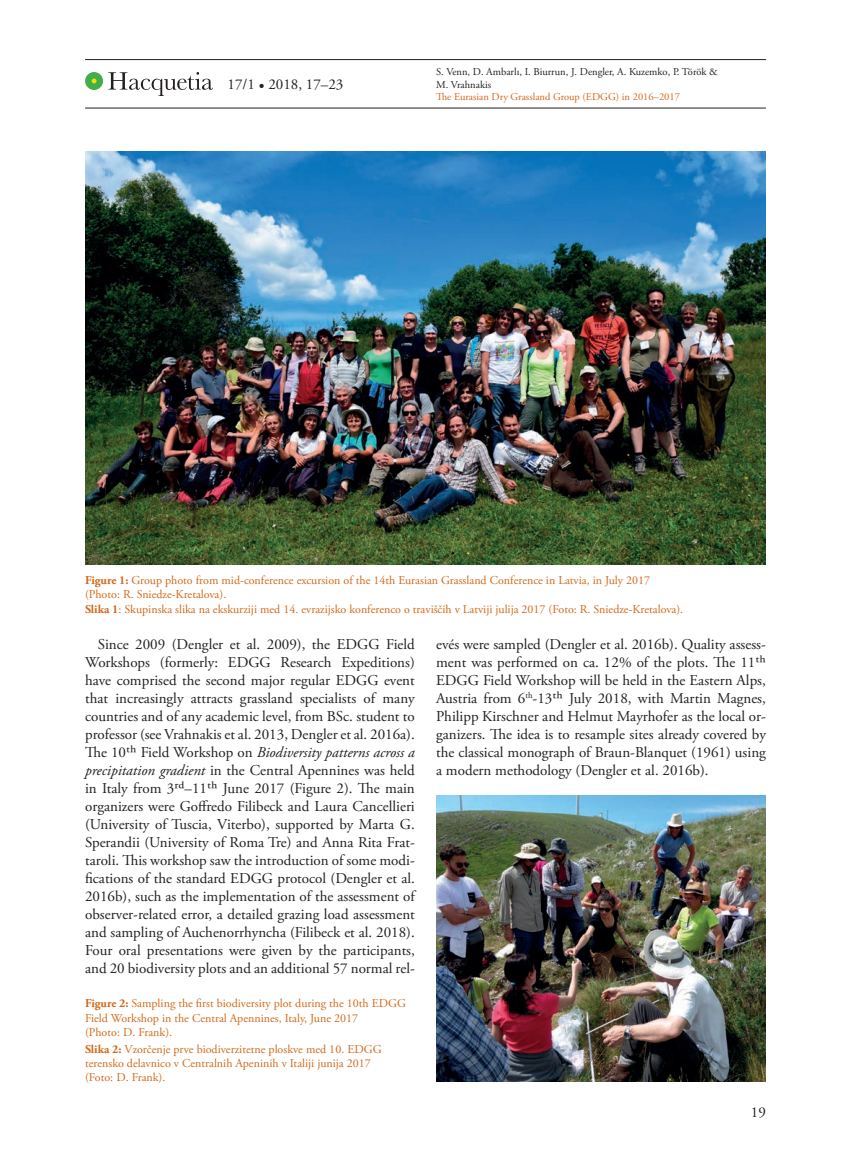
<style>
.page{position:relative;width:851px;height:1149px;background:#fff}
.page>*{position:absolute;margin:0;border:0;box-sizing:border-box;transform-origin:0 0}
._5b_besedilo_z_odmik{font:15px/18px "Adobe Garamond Pro";color:#231f20;text-align:justify}
._6_tekst_k_slikam{font:12px/14.4px "Adobe Garamond Pro";color:#d3691a}
.t1{font:10.5px/12.6px "Adobe Garamond Pro";color:#231f20}
.t2{font:10.5px "Adobe Garamond Pro";color:#d3691a}
.s1{font-weight:700}
.s2{font-style:italic}
</style>
<div class="page">
<hr style="left:85px;top:59px;width:680px;height:1px;background:#231f20">
<hr style="left:85px;top:108px;width:680px;height:1px;background:#231f20">
<svg style="left:108px;top:72px;width:105px;height:24px"></svg>
<div style="left:85px;top:72px;width:18px;height:18px;background:#40ae49;border-radius:50%"></div>
<svg style="left:92px;top:79px;width:4px;height:4px"></svg>
<img style="left:85px;top:152px;width:680px;height:412px">
<img style="left:436px;top:795px;width:329px;height:285px">
<p class="_5b_besedilo_z_odmik" style="left:227px;top:76px;width:117px">17/1 • 2018, 17–23</p>
<p class="t1" style="left:436px;top:66px;width:283px">S. Venn, D. Ambarlı, I. Biurrun, J. Dengler, A. Kuzemko, P. Török &amp;<br>M. Vrahnakis</p>
<p class="t2" style="left:436px;top:91px;width:245px">The Eurasian Dry Grassland Group (EDGG) in 2016–2017</p>
<p class="_6_tekst_k_slikam" style="left:85px;top:573px;width:566px"><span class="s1">Figure 1:</span> Group photo from mid-conference excursion of the 14th Eurasian Grassland Conference in Latvia, in July 2017 (Photo: R. Sniedze-Kretalova).</p>
<p class="_6_tekst_k_slikam" style="left:85px;top:602px;width:599px"><span class="s1">Slika 1</span>: Skupinska slika na ekskurziji med 14. evrazijsko konferenco o traviščih v Latviji julija 2017 (Foto: R. Sniedze-Kretalova).</p>
<p class="_5b_besedilo_z_odmik" style="left:436px;top:635px;width:331px">evés were sampled (Dengler et al. 2016b). Quality assess&shy;ment was performed on ca. 12% of the plots. The 11th EDGG Field Workshop will be held in the Eastern Alps, Austria from 6<sup>th</sup>-13th July 2018, with Martin Magnes, Philipp Kirschner and Helmut Mayrhofer as the local or&shy;ganizers. The idea is to resample sites already covered by the classical monograph of Braun-Blanquet (1961) using a modern methodology (Dengler et al. 2016b).</p>
<p class="_5b_besedilo_z_odmik" style="left:85px;top:635px;width:331px;text-indent:13px">Since 2009 (Dengler et al. 2009), the EDGG Field Workshops (formerly: EDGG Research Expeditions) have comprised the second major regular EDGG event that increasingly attracts grassland specialists of many countries and of any academic level, from BSc. student to professor (see Vrahnakis et al. 2013, Dengler et al. 2016a).<br>The 10th Field Workshop on <span class="s2">Biodiversity patterns across a precipitation gradient</span> in the Central Apennines was held in Italy from 3rd–11th June 2017 (Figure 2). The main organizers were Goffredo Filibeck and Laura Cancellieri (University of Tuscia, Viterbo), supported by Marta G.<br>Sperandii (University of Roma Tre) and Anna Rita Frat&shy;taroli. This workshop saw the introduction of some modi&shy;fications of the standard EDGG protocol (Dengler et al.<br>2016b), such as the implementation of the assessment of observer-related error, a detailed grazing load assessment and sampling of Auchenorrhyncha (Filibeck et al. 2018).<br>Four oral presentations were given by the participants, and 20 biodiversity plots and an additional 57 normal rel-</p>
<p class="_6_tekst_k_slikam" style="left:85px;top:996px;width:322px"><span class="s1">Figure 2:</span> Sampling the first biodiversity plot during the 10th EDGG<br>Field Workshop in the Central Apennines, Italy, June 2017<br>(Photo: D. Frank).</p>
<p class="_6_tekst_k_slikam" style="left:85px;top:1041px;width:298px"><span class="s1">Slika 2:</span> Vzorčenje prve biodiverzitetne ploskve med 10. EDGG terensko delavnico v Centralnih Apeninih v Italiji junija 2017 (Foto: D. Frank).</p>
<p class="_5b_besedilo_z_odmik" style="left:750px;top:1103px;width:16px">19</p>
</div>
